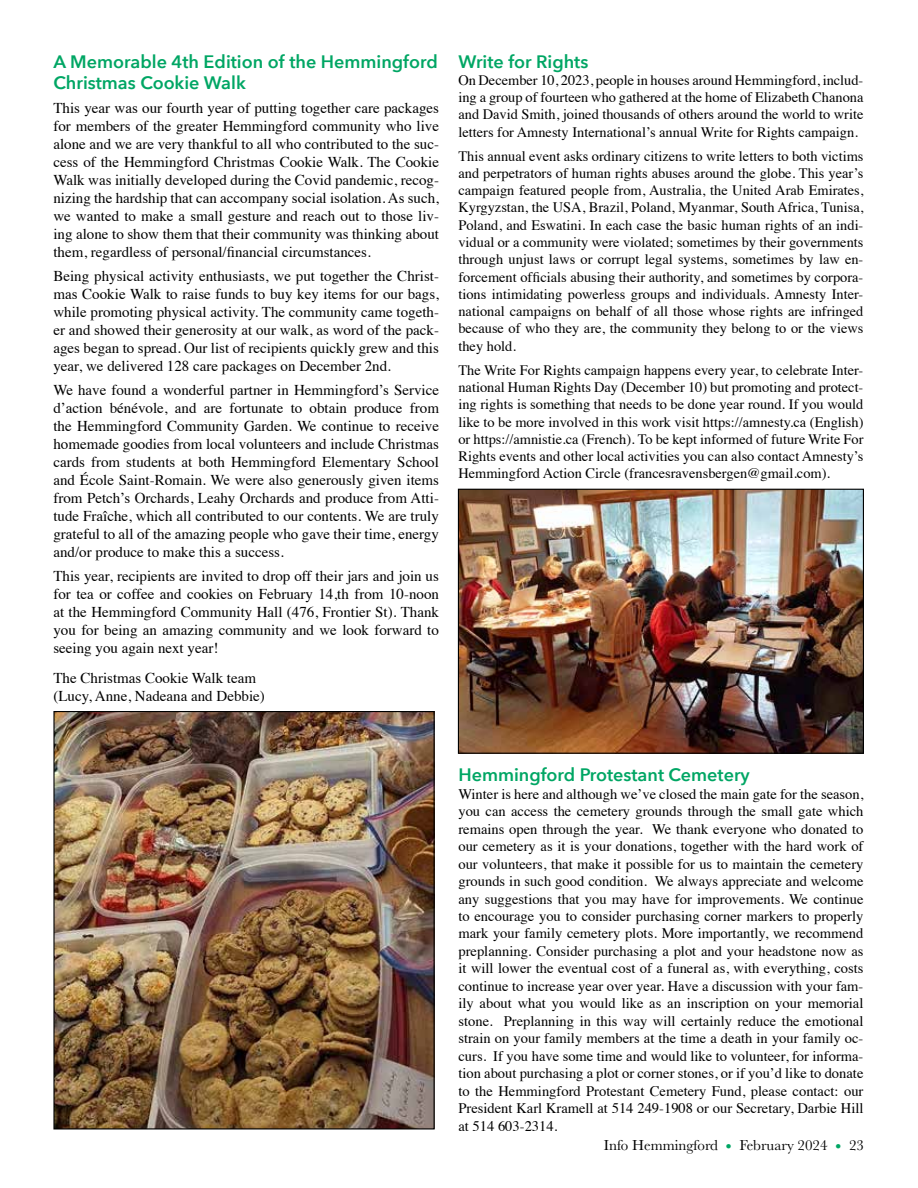
<style>
.page{position:relative;width:918px;height:1188px;background:#fff}
.page>*{position:absolute;margin:0;border:0;box-sizing:border-box;transform-origin:0 0}
.t1{font:600 18px/21.6px "Avenir Next";color:#00a664}
.t2{font:15px/18px "Times";color:#000;text-align:justify}
.t3{font:15px "Baskerville";color:#000}
.t4{font:14.55px/17.4px "Times";color:#000;text-align:justify}
.t5{font:14.4px/17.2px "Times";color:#000;text-align:justify}
.s1{font-size:18px;color:#00a664}
</style>
<div class="page">
<img style="left:460px;top:491px;width:402px;height:261px">
<div style="left:458px;top:489px;width:406px;height:265px;border:1px solid #000"></div>
<img style="left:55px;top:713px;width:378px;height:415px">
<p class="t1" style="left:53px;top:50px;width:386px">A Memorable 4th Edition of the Hemmingford<br>Christmas Cookie Walk</p>
<p class="t2" style="left:53px;top:98px;width:387px">This year was our fourth year of putting together care packages for members of the greater Hemmingford community who live alone and we are very thankful to all who contributed to the suc&shy;cess of the Hemmingford Christmas Cookie Walk. The Cookie Walk was initially developed during the Covid pandemic, recog&shy;nizing the hardship that can accompany social isolation. As such, we wanted to make a small gesture and reach out to those liv&shy;ing alone to show them that their community was thinking about them, regardless of personal/financial circumstances.</p>
<p class="t2" style="left:53px;top:266px;width:387px">Being physical activity enthusiasts, we put together the Christ&shy;mas Cookie Walk to raise funds to buy key items for our bags, while promoting physical activity. The community came togeth&shy;er and showed their generosity at our walk, as word of the pack&shy;ages began to spread. Our list of recipients quickly grew and this year, we delivered 128 care packages on December 2nd.</p>
<p class="t2" style="left:53px;top:380px;width:387px">We have found a wonderful partner in Hemmingford’s Service d’action bénévole, and are fortunate to obtain produce from the Hemmingford Community Garden. We continue to receive homemade goodies from local volunteers and include Christmas cards from students at both Hemmingford Elementary School and École Saint-Romain. We were also generously given items from Petch’s Orchards, Leahy Orchards and produce from Atti&shy;tude Fraîche, which all contributed to our contents. We are truly grateful to all of the amazing people who gave their time, energy and/or produce to make this a success.</p>
<p class="t2" style="left:53px;top:566px;width:387px">This year, recipients are invited to drop off their jars and join us for tea or coffee and cookies on February 14,th from 10-noon at the Hemmingford Community Hall (476, Frontier St). Thank you for being an amazing community and we look forward to seeing you again next year!</p>
<p class="t2" style="left:53px;top:668px;width:213px">The Christmas Cookie Walk team (Lucy, Anne, Nadeana and Debbie)</p>
<p class="t1" style="left:458px;top:50px;width:131px">Write for Rights</p>
<p class="t5" style="left:458px;top:70px;width:407px">On December 10, 2023, people in houses around Hemmingford, includ&shy;ing a group of fourteen who gathered at the home of Elizabeth Chanona and David Smith, joined thousands of others around the world to write letters for Amnesty International’s annual Write for Rights campaign.</p>
<p class="t5" style="left:458px;top:146px;width:407px">This annual event asks ordinary citizens to write letters to both victims and perpetrators of human rights abuses around the globe. This year’s campaign featured people from, Australia, the United Arab Emirates, Kyrgyzstan, the USA, Brazil, Poland, Myanmar, South Africa, Tunisa, Poland, and Eswatini. In each case the basic human rights of an indi&shy;vidual or a community were violated; sometimes by their governments through unjust laws or corrupt legal systems, sometimes by law en&shy;forcement officials abusing their authority, and sometimes by corpora&shy;tions intimidating powerless groups and individuals. Amnesty Inter&shy;national campaigns on behalf of all those whose rights are infringed because of who they are, the community they belong to or the views they hold.</p>
<p class="t5" style="left:458px;top:360px;width:407px">The Write For Rights campaign happens every year, to celebrate Inter&shy;national Human Rights Day (December 10) but promoting and protect&shy;ing rights is something that needs to be done year round. If you would like to be more involved in this work visit https://amnesty.ca (English) or https://amnistie.ca (French). To be kept informed of future Write For Rights events and other local activities you can also contact Amnesty’s Hemmingford Action Circle (francesravensbergen@gmail.com).</p>
<p class="t1" style="left:458px;top:764px;width:293px">Hemmingford Protestant Cemetery</p>
<p class="t4" style="left:458px;top:784px;width:407px">Winter is here and although we’ve closed the main gate for the season, you can access the cemetery grounds through the small gate which remains open through the year. We thank everyone who donated to our cemetery as it is your donations, together with the hard work of our volunteers, that make it possible for us to maintain the cemetery grounds in such good condition. We always appreciate and welcome any suggestions that you may have for improvements. We continue to encourage you to consider purchasing corner markers to properly mark your family cemetery plots. More importantly, we recommend preplanning. Consider purchasing a plot and your headstone now as it will lower the eventual cost of a funeral as, with everything, costs continue to increase year over year. Have a discussion with your fam&shy;ily about what you would like as an inscription on your memorial stone. Preplanning in this way will certainly reduce the emotional strain on your family members at the time a death in your family oc&shy;curs. If you have some time and would like to volunteer, for informa&shy;tion about purchasing a plot or corner stones, or if you’d like to donate to the Hemmingford Protestant Cemetery Fund, please contact: our President Karl Kramell at 514 249-1908 or our Secretary, Darbie Hill at 514 603-2314.</p>
<p class="t3" style="left:604px;top:1136px;width:262px">Info Hemmingford <span class="s1">•</span> February 2024 <span class="s1">•</span> 23</p>
</div>
